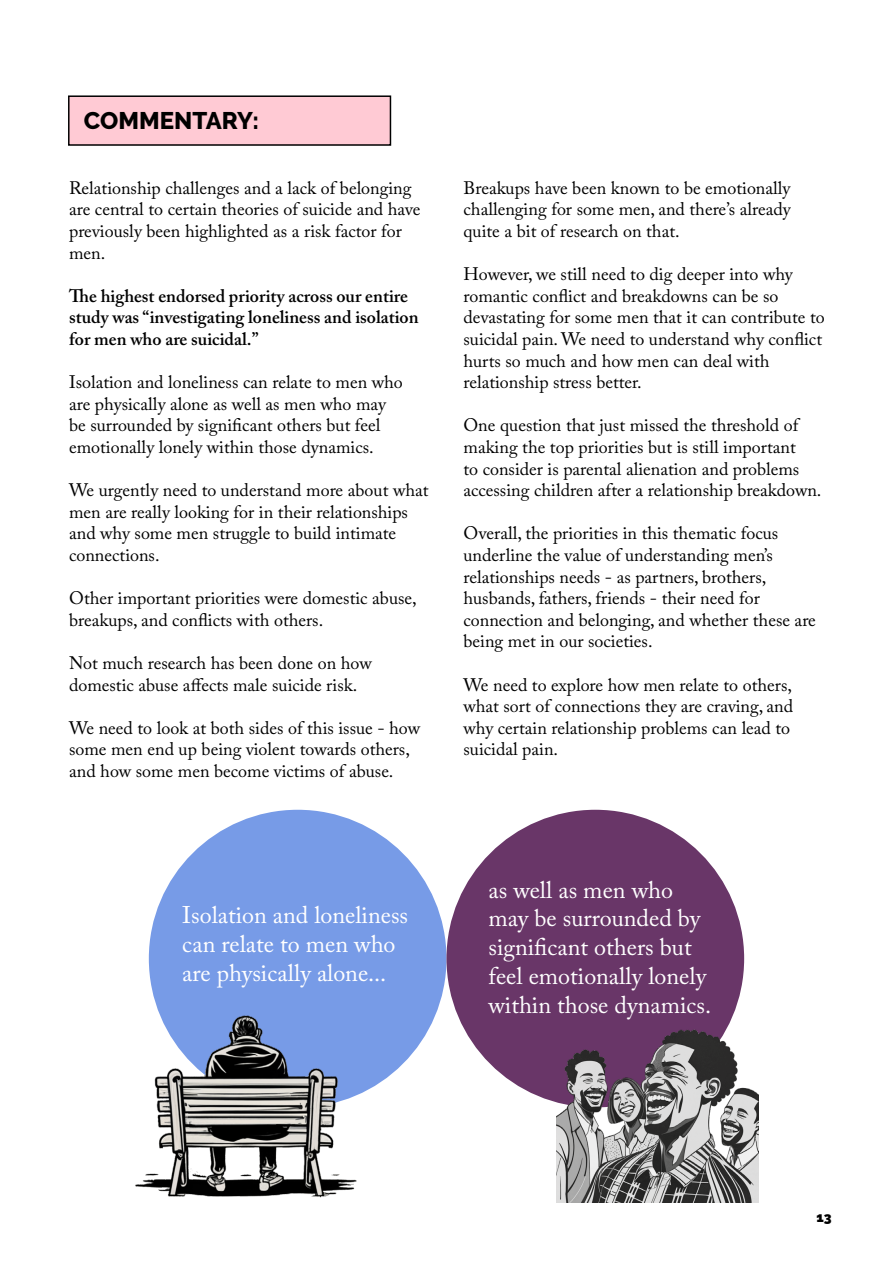
<style>
.page{position:relative;width:893px;height:1263px;background:#fff}
.page>*{position:absolute;margin:0;border:0;box-sizing:border-box;transform-origin:0 0}
.t1{font:24px/28.8px "Adobe Caslon Pro";color:#fff}
.t2{font:800 24px "Raleway";color:#000}
.t3{font:18px/21.6px "Adobe Caslon Pro";color:#000}
.t4{font:600 18px/21.6px "Adobe Caslon Pro";color:#000}
.t5{font:900 13.5px "Raleway";color:#000}
</style>
<div class="page">
<div style="left:68px;top:95px;width:323px;height:51px;background:#ffcad4;border:2px solid #000"></div>
<div style="left:149px;top:810px;width:297px;height:297px;background:#779be7;border-radius:50%"></div>
<div style="left:446px;top:810px;width:298px;height:297px;background:#693668;border-radius:50%"></div>
<img style="left:135px;top:969px;width:250px;height:229px">
<img style="left:557px;top:1010px;width:202px;height:193px">
<h1 class="t2" style="left:84px;top:107px;width:177px">COMMENTARY:</h1>
<p class="t3" style="left:69px;top:177px;width:353px">Relationship challenges and a lack of belonging are central to certain theories of suicide and have previously been highlighted as a risk factor for men.</p>
<p class="t4" style="left:69px;top:285px;width:351px">The highest endorsed priority across our entire study was “investigating loneliness and isolation for men who are suicidal.”</p>
<p class="t3" style="left:69px;top:371px;width:335px">Isolation and loneliness can relate to men who are physically alone as well as men who may be surrounded by significant others but feel emotionally lonely within those dynamics.</p>
<p class="t3" style="left:69px;top:479px;width:361px">We urgently need to understand more about what men are really looking for in their relationships and why some men struggle to build intimate connections.</p>
<p class="t3" style="left:69px;top:587px;width:349px">Other important priorities were domestic abuse, breakups, and conflicts with others.</p>
<p class="t3" style="left:69px;top:652px;width:304px">Not much research has been done on how domestic abuse affects male suicide risk.</p>
<p class="t3" style="left:69px;top:717px;width:353px">We need to look at both sides of this issue - how some men end up being violent towards others, and how some men become victims of abuse.</p>
<p class="t3" style="left:463px;top:177px;width:329px;text-align:justify">Breakups have been known to be emotionally challenging for some men, and there’s already quite a bit of research on that.</p>
<p class="t3" style="left:463px;top:263px;width:363px">However, we still need to dig deeper into why romantic conflict and breakdowns can be so devastating for some men that it can contribute to suicidal pain. We need to understand why conflict hurts so much and how men can deal with relationship stress better.</p>
<p class="t3" style="left:463px;top:414px;width:360px">One question that just missed the threshold of making the top priorities but is still important<br>to consider is parental alienation and problems accessing children after a relationship breakdown.</p>
<p class="t3" style="left:463px;top:522px;width:354px">Overall, the priorities in this thematic focus underline the value of understanding men’s relationships needs - as partners, brothers, husbands, fathers, friends - their need for connection and belonging, and whether these are being met in our societies.</p>
<p class="t3" style="left:463px;top:674px;width:331px">We need to explore how men relate to others, what sort of connections they are craving, and why certain relationship problems can lead to suicidal pain.</p>
<h1 class="t1" style="left:182px;top:900px;width:227px">Isolation and loneliness can relate to men who are physically alone...</h1>
<h1 class="t1" style="left:488px;top:875px;width:224px">as well as men who may be surrounded by significant others but feel emotionally lonely within those dynamics.</h1>
<p class="t5" style="left:816px;top:1209px;width:17px">13</p>
</div>
